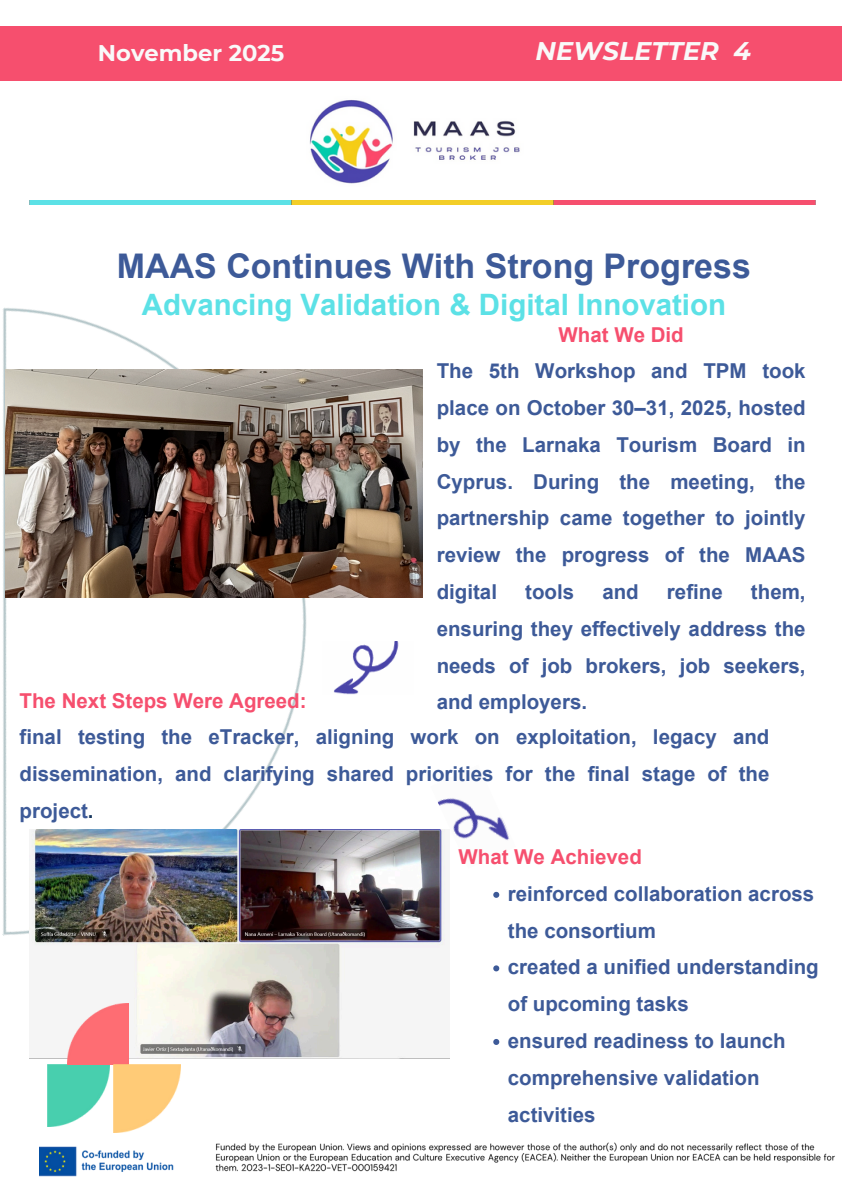
<style>
.page{position:relative;width:842px;height:1193px;background:#fff}
.page>*{position:absolute;margin:0;border:0;box-sizing:border-box;transform-origin:0 0}
.t1{font:700 33.95px "Arial";color:#3d5a98}
.t2{font:700 29.45px "Arial";color:#5ce1e6}
.t3{font:italic 700 25.45px "Montserrat";color:#f9f9f9}
.t4{font:700 22.65px "Montserrat";color:#f9f9f9}
.t5{font:700 20.5px/36.8px "Arial";color:#3d5a98;text-align:justify}
.t6{font:700 20.5px "Arial";color:#f64f6e}
.s1{color:#17375e}
</style>
<div class="page">
<img style="left:478px;top:815px;width:32px;height:26px">
<img style="left:2px;top:307px;width:476px;height:629px">
<img style="left:29px;top:829px;width:421px;height:229px">
<div style="left:0;top:27px;width:842px;height:54px;background:#f64f6e"></div>
<img style="left:215px;top:1142px;width:620px;height:30px">
<img style="left:39px;top:1146px;width:135px;height:30px">
<img style="left:309px;top:100px;width:211px;height:84px">
<img style="left:48px;top:1064px;width:62px;height:62px">
<img style="left:67px;top:1002px;width:62px;height:62px">
<img style="left:113px;top:1064px;width:68px;height:68px">
<img style="left:6px;top:369px;width:417px;height:228px">
<svg style="left:493px;top:891px;width:6px;height:6px"></svg>
<svg style="left:493px;top:965px;width:6px;height:6px"></svg>
<svg style="left:493px;top:1039px;width:6px;height:5px"></svg>
<img style="left:29px;top:200px;width:786px;height:4px">
<p class="t4" style="left:98px;top:39px;width:188px">November 2025</p>
<p class="t3" style="left:536px;top:36px;width:217px">NEWSLETTER 4</p>
<h1 class="t1" style="left:117px;top:247px;width:635px">MAAS Continues With Strong Progress</h1>
<h2 class="t2" style="left:142px;top:288px;width:586px">Advancing Validation &amp; Digital Innovation</h2>
<p class="t6" style="left:558px;top:323px;width:127px">What We Did</p>
<p class="t5" style="left:437px;top:353px;width:370px">The 5th Workshop and TPM took place on October 30–31, 2025, hosted by the Larnaka Tourism Board in Cyprus. During the meeting, the partnership came together to jointly review the progress of the MAAS digital</p>
<p class="t5" style="left:525px;top:573px;width:50px">tools</p>
<p class="t5" style="left:602px;top:573px;width:38px">and</p>
<p class="t5" style="left:667px;top:573px;width:57px">refine</p>
<p class="t5" style="left:437px;top:573px;width:370px;text-indent:314px">them, ensuring they effectively address the needs of job brokers, job seekers, and employers.</p>
<p class="t6" style="left:20px;top:689px;width:289px">The Next Steps Were Agreed:</p>
<p class="t5" style="left:20px;top:718px;width:751px">final testing the eTracker, aligning work on exploitation, legacy and dissemination, and clarifying shared priorities for the final stage of the project<span class="s1">.</span></p>
<p class="t6" style="left:458px;top:845px;width:185px">What We Achieved</p>
<p class="t5" style="left:508px;top:875px;width:312px;text-align:left">reinforced collaboration across the consortium<br>created a unified understanding of upcoming tasks<br>ensured readiness to launch comprehensive validation activities</p>
</div>
